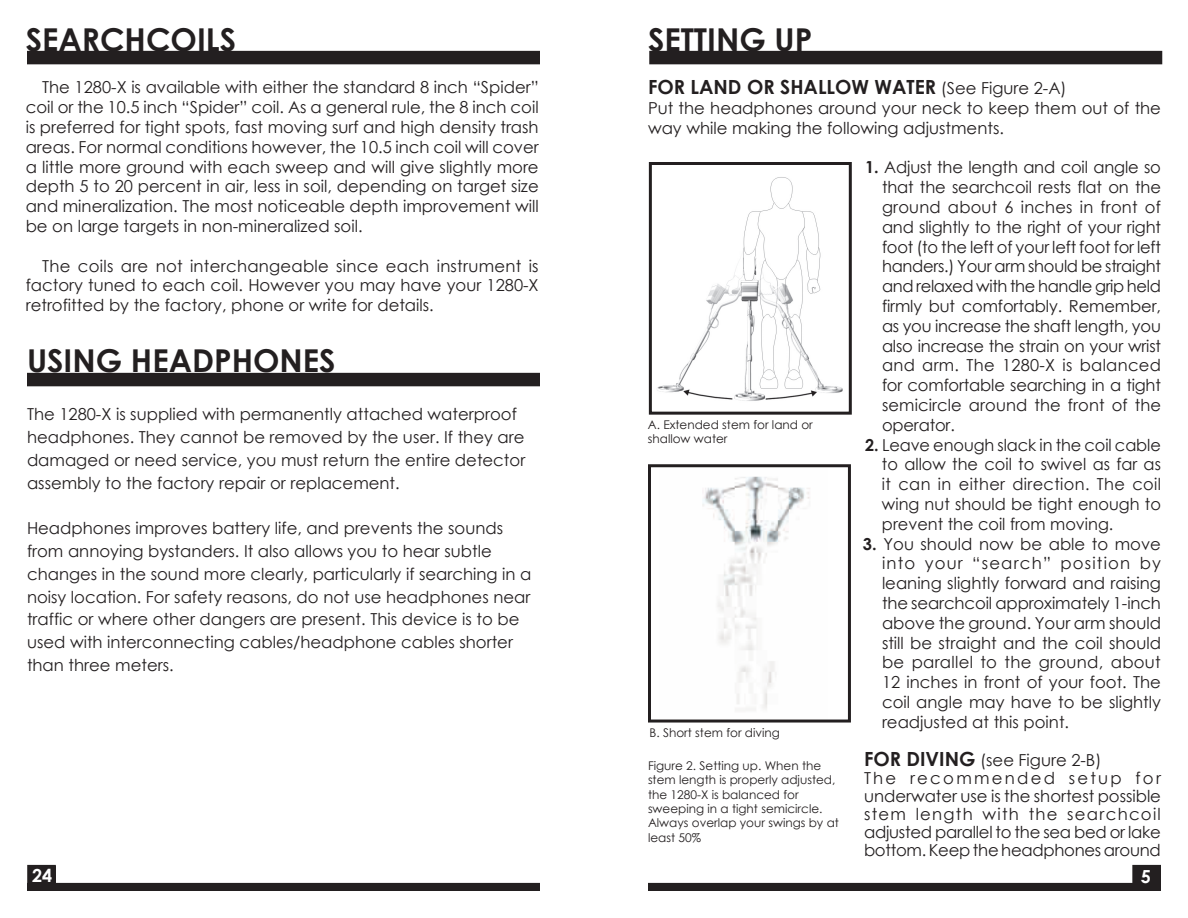
<style>
.page{position:relative;width:1188px;height:918px;background:#fff}
.page>*{position:absolute;margin:0;border:0;box-sizing:border-box;transform-origin:0 0}
.t1{font:700 31.5px "Century Gothic";color:#231f20}
.t2{font:700 19.5px "Century Gothic";color:#231f20}
.t3{font:700 18px "Century Gothic";color:#fff}
.t4{font:16.5px/19.8px "Century Gothic";color:#231f20;text-align:justify}
.t5{font:12px/14.4px "Century Gothic";color:#231f20}
.s1{font-weight:400;font-size:16.5px}
.s2{font-weight:700}
.s3{font-weight:700;font-size:19.5px}
</style>
<div class="page">
<div style="left:650px;top:52px;width:512px;height:12px;background:#231f20"></div>
<div style="left:649px;top:51px;width:513px;height:13px;border:2px solid #231f20"></div>
<div style="left:1133px;top:866px;width:27px;height:24px;background:#231f20"></div>
<div style="left:1132px;top:865px;width:29px;height:25px;border:2px solid #231f20"></div>
<div style="left:649px;top:884px;width:511px;height:6px;background:#231f20"></div>
<div style="left:648px;top:883px;width:513px;height:8px;border:2px solid #231f20"></div>
<img style="left:648px;top:170px;width:195px;height:233px">
<div style="left:649px;top:162px;width:203px;height:253px;border:3px solid #231f20"></div>
<img style="left:702px;top:476px;width:108px;height:234px">
<div style="left:648px;top:464px;width:203px;height:259px;border:3px solid #231f20"></div>
<div style="left:28px;top:866px;width:27px;height:24px;background:#231f20"></div>
<div style="left:27px;top:865px;width:29px;height:25px;border:2px solid #231f20"></div>
<div style="left:28px;top:884px;width:511px;height:6px;background:#231f20"></div>
<div style="left:27px;top:883px;width:513px;height:8px;border:2px solid #231f20"></div>
<div style="left:28px;top:374px;width:511px;height:12px;background:#231f20"></div>
<div style="left:27px;top:373px;width:513px;height:13px;border:2px solid #231f20"></div>
<div style="left:28px;top:52px;width:511px;height:12px;background:#231f20"></div>
<div style="left:27px;top:51px;width:513px;height:13px;border:2px solid #231f20"></div>
<h1 class="t1" style="left:26px;top:19px;width:37px">SEARCHCOIL</h1>
<h1 class="t1" style="left:220px;top:19px;width:18px">S</h1>
<p class="t4" style="left:26px;top:77px;width:515px;text-indent:16px">The 1280-X is available with either the standard 8 inch “Spider” coil or the 10.5 inch “Spider” coil. As a general rule, the 8 inch coil is preferred for tight spots, fast moving surf and high density trash areas. For normal conditions however, the 10.5 inch coil will cover a little more ground with each sweep and will give slightly more depth 5 to 20 percent in air, less in soil, depending on target size and mineralization. The most noticeable depth improvement will be on large targets in non-mineralized soil.</p>
<p class="t4" style="left:26px;top:255px;width:514px;text-indent:16px">The coils are not interchangeable since each instrument is factory tuned to each coil. However you may have your 1280-X retrofitted by the factory, phone or write for details.</p>
<h1 class="t1" style="left:27px;top:341px;width:310px">USING HEADPHONES</h1>
<p class="t4" style="left:27px;top:403px;width:500px;line-height:22.8px;text-align:left">The 1280-X is supplied with permanently attached waterproof headphones. They cannot be removed by the user. If they are damaged or need service, you must return the entire detector assembly to the factory repair or replacement.</p>
<p class="t4" style="left:27px;top:517px;width:506px;line-height:22.8px;text-align:left">Headphones improves battery life, and prevents the sounds from annoying bystanders. It also allows you to hear subtle changes in the sound more clearly, particularly if searching in a noisy location. For safety reasons, do not use headphones near traffic or where other dangers are present. This device is to be used with interconnecting cables/headphone cables shorter than three meters.</p>
<p class="t3" style="left:32px;top:865px;width:22px">24</p>
<h1 class="t1" style="left:648px;top:19px;width:166px">SETTING UP</h1>
<p class="t2" style="left:648px;top:75px;width:420px">FOR LAND OR SHALLOW WATER <span class="s1">(See Figure 2-A)</span></p>
<p class="t4" style="left:648px;top:98px;width:515px">Put the headphones around your neck to keep them out of the way while making the following adjustments.</p>
<p class="t4" style="left:882px;top:157px;width:281px;text-indent:-17px"><span class="s2">1.</span> Adjust the length and coil angle so that the searchcoil rests flat on the ground about 6 inches in front of and slightly to the right of your right foot (to the left of your left foot for left handers.) Your arm should be straight and relaxed with the handle grip held firmly but comfortably. Remember, as you increase the shaft length, you also increase the strain on your wrist and arm. The 1280-X is balanced for comfortable searching in a tight semicircle around the front of the operator.</p>
<p class="t4" style="left:882px;top:434px;width:280px;text-indent:-17px"><span class="s2">2.</span> Leave enough slack in the coil cable to allow the coil to swivel as far as it can in either direction. The coil wing nut should be tight enough to prevent the coil from moving.</p>
<p class="t4" style="left:882px;top:533px;width:281px;text-indent:-19px"><span class="s2">3.</span> You should now be able to move into your “search” position by leaning slightly forward and raising the searchcoil approximately 1-inch above the ground. Your arm should still be straight and the coil should be parallel to the ground, about 12 inches in front of your foot. The coil angle may have to be slightly readjusted at this point.</p>
<p class="t4" style="left:864px;top:750px;width:299px;line-height:18px;text-align:left"><span class="s3">FOR DIVING</span> (see Figure 2-B)<br>The recommended setup for underwater use is the shortest possible stem length with the searchcoil adjusted parallel to the sea bed or lake bottom. Keep the headphones around</p>
<p class="t5" style="left:648px;top:417px;width:167px">A. Extended stem for land or shallow water</p>
<p class="t5" style="left:650px;top:726px;width:132px">B. Short stem for diving</p>
<p class="t5" style="left:648px;top:758px;width:193px">Figure 2. Setting up. When the stem length is properly adjusted, the 1280-X is balanced for sweeping in a tight semicircle.<br>Always overlap your swings by at least 50%</p>
<p class="t3" style="left:1141px;top:865px;width:12px">5</p>
</div>
